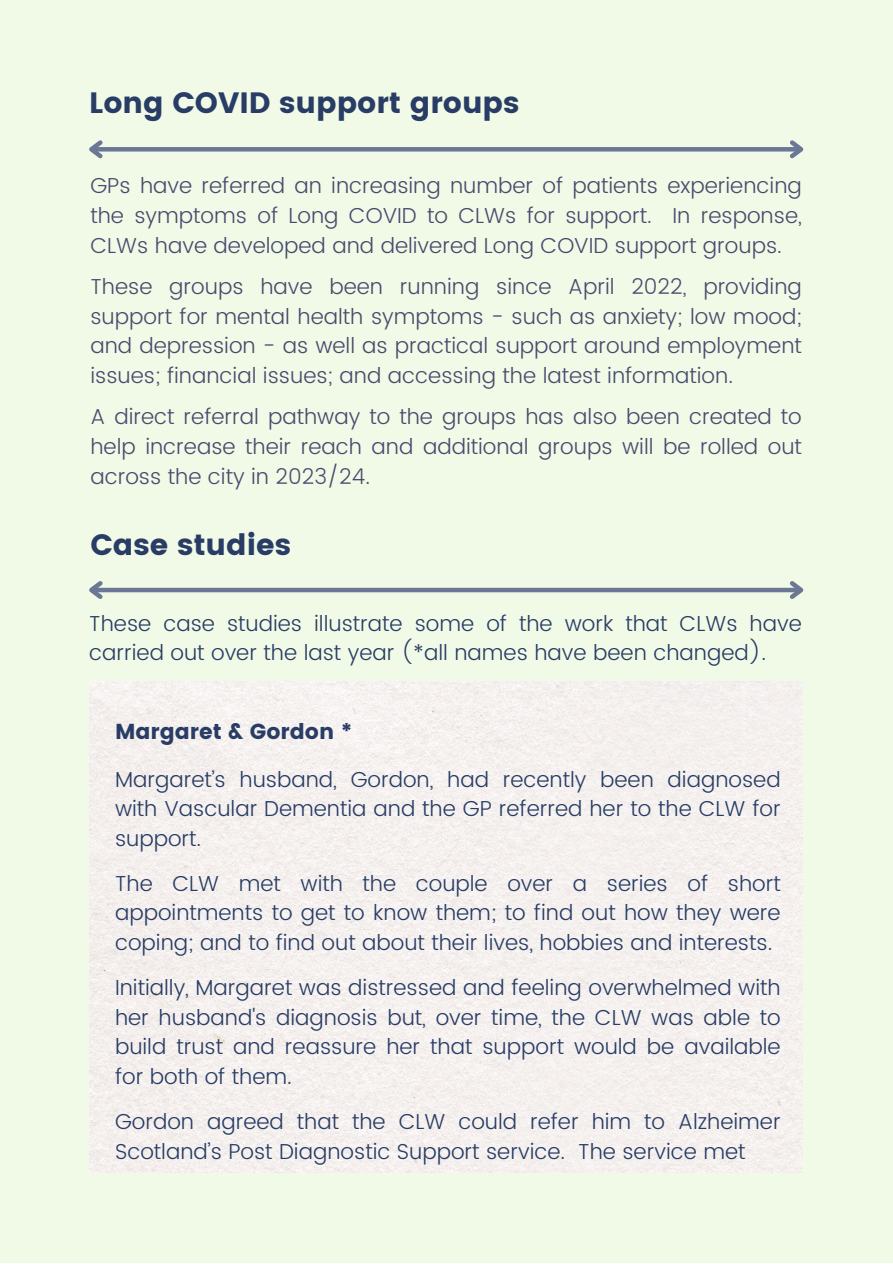
<style>
.page{position:relative;width:893px;height:1264px;background:#fff}
.page>*{position:absolute;margin:0;border:0;box-sizing:border-box;transform-origin:0 0}
.t1{font:29.4px "Poppins";color:#283c65}
.t2{font:300 21.6px/29.7px "Poppins";color:#283c65;text-align:justify}
.t3{font:300 21.6px/29.8px "Poppins";color:#474b6e;text-align:justify}
.t4{font:21.6px "Poppins";color:#283c65}
</style>
<div class="page">
<div style="left:0;top:0;width:892px;height:1262px;background:#f1fae6"></div>
<hr style="left:91px;top:147px;width:710px;height:4px;background:#6b7794">
<svg style="left:89px;top:140px;width:18px;height:19px"></svg>
<svg style="left:785px;top:140px;width:19px;height:19px"></svg>
<hr style="left:91px;top:588px;width:710px;height:4px;background:#6b7794">
<svg style="left:89px;top:581px;width:18px;height:18px"></svg>
<svg style="left:785px;top:581px;width:19px;height:18px"></svg>
<img style="left:89px;top:681px;width:713px;height:491px">
<p class="t1" style="left:89px;top:86px;width:431px">Long COVID support groups</p>
<p class="t3" style="left:90px;top:170px;width:713px">GPs have referred an increasing number of patients experiencing the symptoms of Long COVID to CLWs for support. In response, CLWs have developed and delivered Long COVID support groups.</p>
<p class="t3" style="left:90px;top:271px;width:713px">These groups have been running since April 2022, providing support for mental health symptoms - such as anxiety; low mood; and depression - as well as practical support around employment issues; financial issues; and accessing the latest information.</p>
<p class="t3" style="left:90px;top:402px;width:713px">A direct referral pathway to the groups has also been created to help increase their reach and additional groups will be rolled out across the city in 2023/24.</p>
<p class="t1" style="left:90px;top:527px;width:202px">Case studies</p>
<p class="t2" style="left:89px;top:608px;width:714px;line-height:29.2px">These case studies illustrate some of the work that CLWs have carried out over the last year (*all names have been changed).</p>
<p class="t4" style="left:115px;top:719px;width:239px">Margaret &amp; Gordon *</p>
<p class="t2" style="left:115px;top:764px;width:667px">Margaret’s husband, Gordon, had recently been diagnosed with Vascular Dementia and the GP referred her to the CLW for support.</p>
<p class="t2" style="left:115px;top:868px;width:667px">The CLW met with the couple over a series of short appointments to get to know them; to find out how they were coping; and to find out about their lives, hobbies and interests.</p>
<p class="t2" style="left:115px;top:972px;width:667px">Initially, Margaret was distressed and feeling overwhelmed with her husband's diagnosis but, over time, the CLW was able to build trust and reassure her that support would be available for both of them.</p>
<p class="t2" style="left:115px;top:1106px;width:667px">Gordon agreed that the CLW could refer him to Alzheimer<br>Scotland’s Post Diagnostic Support service. The service met</p>
</div>
